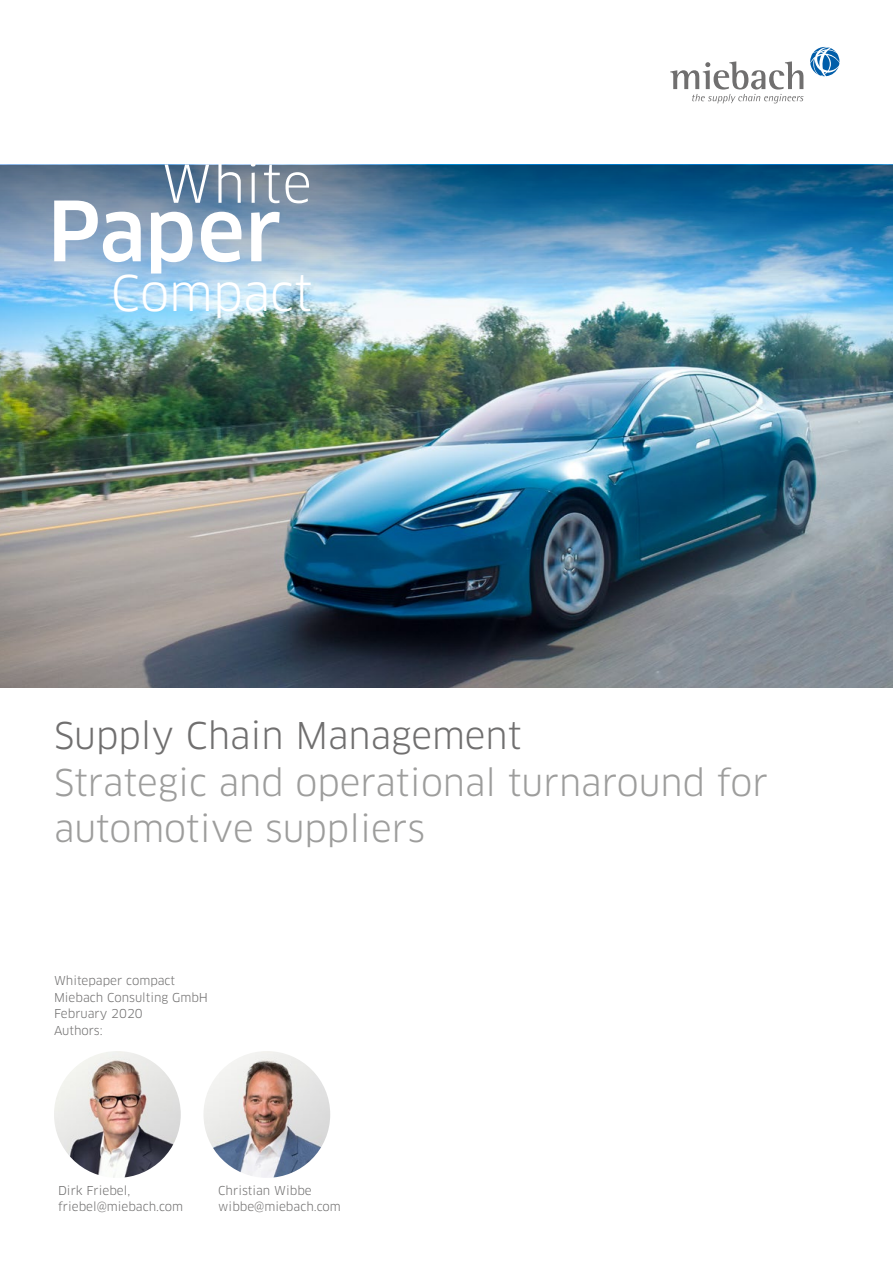
<style>
.page{position:relative;width:893px;height:1263px;background:#fff}
.page>*{position:absolute;margin:0;border:0;box-sizing:border-box;transform-origin:0 0}
.t1{font:48px "Clan Pro";color:#fff}
.t2{font:36px/46.5px "Clan Pro";color:#9d9d9c}
.t3{font:36px "Clan Pro";color:#706f6f}
.t4{font:12px/16.5px "Clan Pro";color:#706f6f}
</style>
<div class="page">
<img style="left:0;top:309px;width:893px;height:378px">
<img style="left:0;top:165px;width:893px;height:144px">
<svg style="left:670px;top:61px;width:133px;height:42px"></svg>
<svg style="left:810px;top:47px;width:29px;height:29px"></svg>
<svg style="left:54px;top:164px;width:255px;height:110px"></svg>
<img style="left:54px;top:1051px;width:127px;height:127px;border-radius:63px">
<img style="left:203px;top:1051px;width:127px;height:127px;border-radius:63px">
<h1 class="t1" style="left:111px;top:265px;width:203px">Compact</h1>
<h2 class="t3" style="left:54px;top:715px;width:469px">Supply Chain Management</h2>
<h2 class="t2" style="left:54px;top:759px;width:716px">Strategic and operational turnaround for automotive suppliers</h2>
<p class="t4" style="left:54px;top:973px;width:155px">Whitepaper compact<br>Miebach Consulting GmbH<br>February 2020<br>Authors:</p>
<p class="t4" style="left:58px;top:1182px;width:127px">Dirk Friebel, friebel@miebach.com</p>
<p class="t4" style="left:218px;top:1182px;width:124px">Christian Wibbe wibbe@miebach.com</p>
</div>
